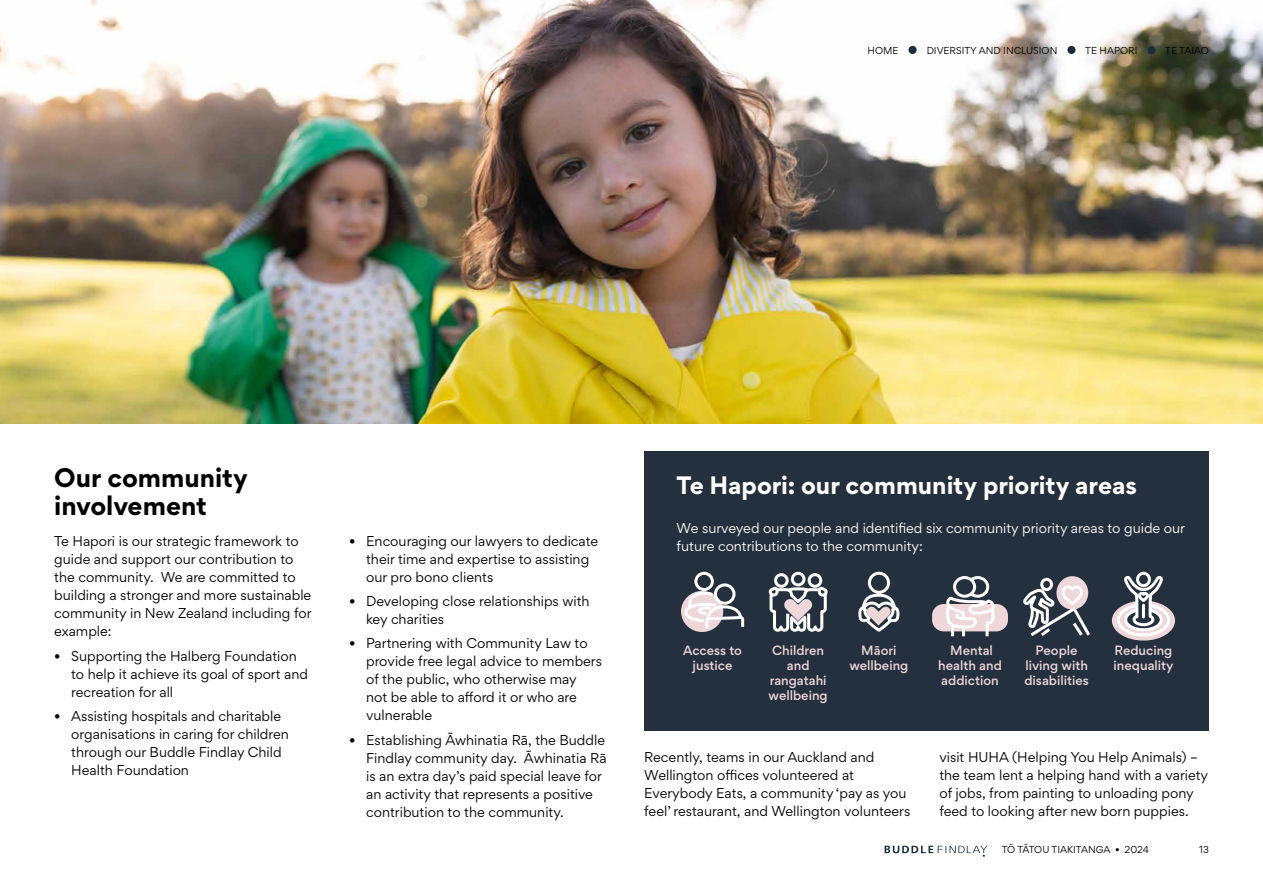
<style>
.page{position:relative;width:1263px;height:893px;background:#fff}
.page>*{position:absolute;margin:0;border:0;box-sizing:border-box;transform-origin:0 0}
.t1{font:700 24px/28.5px "Gordita";color:#000}
.t2{font:700 22.5px "Gordita";color:#fff}
.t3{font:12.75px/18px "Gordita";color:#000}
.t4{font:12.75px/18px "Gordita";color:#fff}
.t5{font:500 12px/15px "Gordita";color:#eed7d9;text-align:center}
.t6{font:9px "Gordita";color:#000}
</style>
<div class="page">
<svg style="left:884px;top:846px;width:103px;height:11px"></svg>
<img style="left:0;top:0;width:1263px;height:423px">
<div style="left:644px;top:451px;width:565px;height:279px;background:#25303e"></div>
<div style="left:908px;top:46px;width:9px;height:8px;background:#1b2d3c;border-radius:50%"></div>
<div style="left:1067px;top:46px;width:8px;height:8px;background:#1b2d3c;border-radius:50%"></div>
<div style="left:1147px;top:46px;width:8px;height:8px;background:#1b2d3c;border-radius:50%"></div>
<svg style="left:768px;top:571px;width:60px;height:61px"></svg>
<div style="left:932px;top:604px;width:76px;height:27px;background:#eed7d9;border-radius:12px"></div>
<svg style="left:943px;top:576px;width:53px;height:61px"></svg>
<div style="left:681px;top:591px;width:42px;height:41px;background:#eed7d9;border-radius:50%"></div>
<svg style="left:683px;top:571px;width:62px;height:60px"></svg>
<svg style="left:1112px;top:571px;width:63px;height:70px"></svg>
<svg style="left:858px;top:571px;width:42px;height:61px"></svg>
<svg style="left:1021px;top:576px;width:72px;height:155px"></svg>
<p class="t6" style="left:868px;top:44px;width:32px">HOME</p>
<p class="t6" style="left:927px;top:44px;width:132px">DIVERSITY AND INCLUSION</p>
<p class="t6" style="left:1085px;top:44px;width:54px">TE HAPORI</p>
<p class="t6" style="left:1165px;top:44px;width:45px">TE TAIAO</p>
<h1 class="t1" style="left:54px;top:463px;width:195px">Our community involvement</h1>
<p class="t3" style="left:54px;top:532px;width:259px">Te Hapori is our strategic framework to guide and support our contribution to the community. We are committed to building a stronger and more sustainable community in New Zealand including for example:</p>
<p class="t3" style="left:71px;top:646px;width:238px;text-indent:-17px">• Supporting the Halberg Foundation to help it achieve its goal of sport and recreation for all</p>
<p class="t3" style="left:71px;top:707px;width:219px;text-indent:-17px">• Assisting hospitals and charitable organisations in caring for children through our Buddle Findlay Child<br>Health Foundation</p>
<p class="t3" style="left:366px;top:531px;width:234px;text-indent:-17px">• Encouraging our lawyers to dedicate their time and expertise to assisting our pro bono clients</p>
<p class="t3" style="left:366px;top:592px;width:225px;text-indent:-17px">• Developing close relationships with key charities</p>
<p class="t3" style="left:366px;top:634px;width:237px;text-indent:-17px">• Partnering with Community Law to provide free legal advice to members of the public, who otherwise may<br>not be able to afford it or who are vulnerable</p>
<p class="t3" style="left:366px;top:730px;width:242px;text-indent:-17px">• Establishing Āwhinatia Rā, the Buddle Findlay community day. Āwhinatia Rā is an extra day’s paid special leave for an activity that represents a positive contribution to the community.</p>
<h2 class="t2" style="left:677px;top:467px;width:462px">Te Hapori: our community priority areas</h2>
<p class="t4" style="left:677px;top:519px;width:510px">We surveyed our people and identified six community priority areas to guide our future contributions to the community:</p>
<p class="t5" style="left:683px;top:643px;width:61px">Access to justice</p>
<p class="t5" style="left:849px;top:643px;width:61px">Māori wellbeing</p>
<p class="t5" style="left:1024px;top:643px;width:66px">People living with disabilities</p>
<p class="t5" style="left:1113px;top:643px;width:61px;text-align:left">Reducing inequality</p>
<p class="t5" style="left:769px;top:643px;width:61px">Children and rangatahi wellbeing</p>
<p class="t5" style="left:938px;top:643px;width:65px">Mental health and addiction</p>
<p class="t3" style="left:644px;top:747px;width:268px">Recently, teams in our Auckland and Wellington offices volunteered at Everybody Eats, a community ‘pay as you feel’ restaurant, and Wellington volunteers</p>
<p class="t3" style="left:939px;top:747px;width:270px">visit HUHA (Helping You Help Animals) – the team lent a helping hand with a variety of jobs, from painting to unloading pony feed to looking after new born puppies.</p>
<p class="t6" style="left:1002px;top:843px;width:149px">TŌ TĀTOU TIAKITANGA • 2024</p>
<p class="t6" style="left:1199px;top:843px;width:11px">13</p>
</div>
